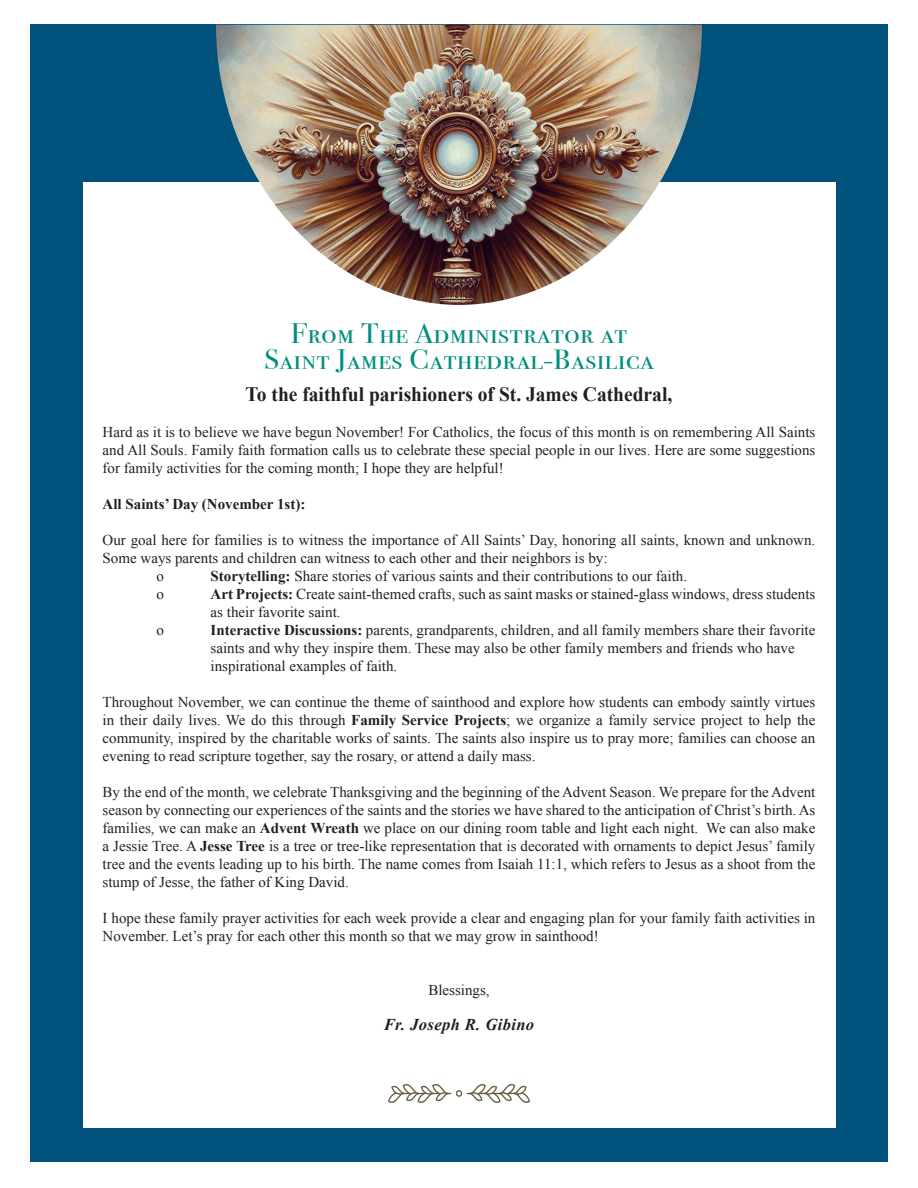
<style>
.page{position:relative;width:918px;height:1188px;background:#fff}
.page>*{position:absolute;margin:0;border:0;box-sizing:border-box;transform-origin:0 0}
.t1{font:28.2px "Bodoni Svty Two SCITCTT";letter-spacing:.025em;color:#008f7f;scale:1.06 1}
.t2{font:700 20.4px "Times New Roman";color:#231f20;scale:.95 1}
.t3{font:italic 700 16.5px "Times New Roman";letter-spacing:.025em;color:#231f20}
.t4{font:15px/18px "Times New Roman";color:#231f20;text-align:justify}
.t5{font:700 15px "Times New Roman";color:#231f20}
.s1{font-weight:700}
</style>
<div class="page">
<div style="left:30px;top:24px;width:858px;height:1138px;background:#00517c"></div>
<div style="left:83px;top:183px;width:752px;height:945px;background:#fff"></div>
<img style="left:216px;top:25px;width:486px;height:280px">
<img style="left:389px;top:1085px;width:140px;height:17px">
<p class="t1" style="left:291px;top:317px;width:319px">From The Administrator at</p>
<p class="t1" style="left:264px;top:342px;width:369px">Saint James Cathedral-Basilica</p>
<p class="t2" style="left:246px;top:380px;width:451px">To the faithful parishioners of St. James Cathedral,</p>
<p class="t4" style="left:103px;top:423px;width:714px">Hard as it is to believe we have begun November! For Catholics, the focus of this month is on remembering All Saints and All Souls. Family faith formation calls us to celebrate these special people in our lives. Here are some suggestions for family activities for the coming month; I hope they are helpful!</p>
<p class="t5" style="left:103px;top:494px;width:204px">All Saints’ Day (November 1st):</p>
<p class="t4" style="left:103px;top:531px;width:714px">Our goal here for families is to witness the importance of All Saints’ Day, honoring all saints, known and unknown.<br>Some ways parents and children can witness to each other and their neighbors is by:</p>
<p class="t4" style="left:157px;top:567px;width:9px">o</p>
<p class="t4" style="left:211px;top:567px;width:478px"><span class="s1">Storytelling:</span> Share stories of various saints and their contributions to our faith.</p>
<p class="t4" style="left:157px;top:585px;width:9px">o</p>
<p class="t4" style="left:211px;top:585px;width:606px"><span class="s1">Art Projects:</span> Create saint-themed crafts, such as saint masks or stained-glass windows, dress students</p>
<p class="t4" style="left:211px;top:603px;width:131px">as their favorite saint.</p>
<p class="t4" style="left:157px;top:621px;width:9px">o</p>
<p class="t4" style="left:211px;top:621px;width:606px"><span class="s1">Interactive Discussions:</span> parents, grandparents, children, and all family members share their favorite</p>
<p class="t4" style="left:211px;top:639px;width:586px">saints and why they inspire them. These may also be other family members and friends who have</p>
<p class="t4" style="left:211px;top:657px;width:188px">inspirational examples of faith.</p>
<p class="t4" style="left:103px;top:693px;width:714px">Throughout November, we can continue the theme of sainthood and explore how students can embody saintly virtues in their daily lives. We do this through <span class="s1">Family Service Projects</span>; we organize a family service project to help the community, inspired by the charitable works of saints. The saints also inspire us to pray more; families can choose an evening to read scripture together, say the rosary, or attend a daily mass.</p>
<p class="t4" style="left:103px;top:783px;width:714px">By the end of the month, we celebrate Thanksgiving and the beginning of the Advent Season. We prepare for the Advent season by connecting our experiences of the saints and the stories we have shared to the anticipation of Christ’s birth. As families, we can make an <span class="s1">Advent Wreath</span> we place on our dining room table and light each night. We can also make a Jessie Tree. A <span class="s1">Jesse Tree</span> is a tree or tree-like representation that is decorated with ornaments to depict Jesus’ family tree and the events leading up to his birth. The name comes from Isaiah 11:1, which refers to Jesus as a shoot from the stump of Jesse, the father of King David.</p>
<p class="t4" style="left:103px;top:909px;width:714px">I hope these family prayer activities for each week provide a clear and engaging plan for your family faith activities in<br>November. Let’s pray for each other this month so that we may grow in sainthood!</p>
<p class="t4" style="left:428px;top:981px;width:63px">Blessings,</p>
<p class="t3" style="left:384px;top:1013px;width:152px">Fr. Joseph R. Gibino</p>
</div>
